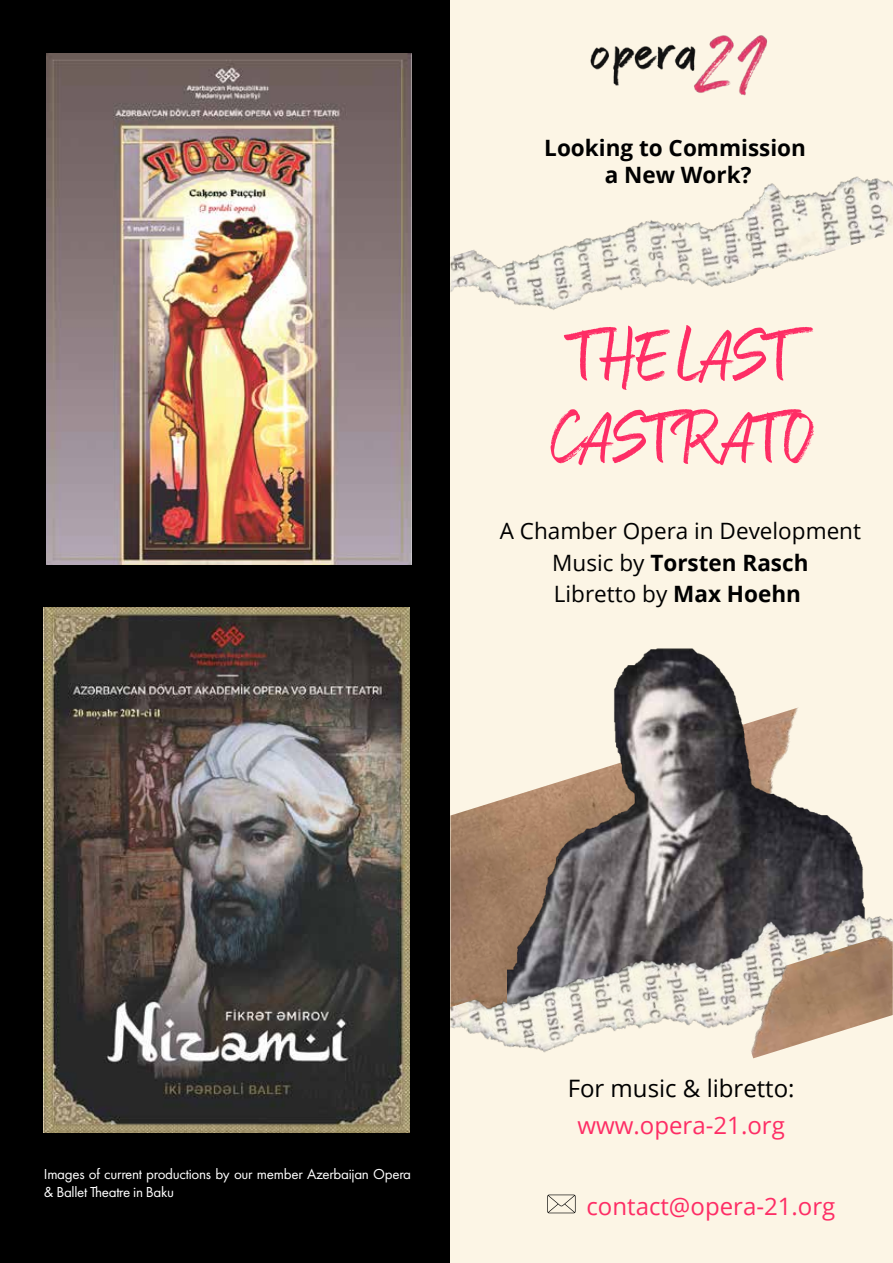
<style>
.page{position:relative;width:893px;height:1263px;background:#fff}
.page>*{position:absolute;margin:0;border:0;box-sizing:border-box;transform-origin:0 0}
.t1{font:59.4px/82.2px "Auttera Undefined";color:#fe2d65;text-align:center}
.t2{font:24px "Open Sans";color:#fe2d65}
.t3{font:24px "Open Sans";color:#000}
.t4{font:22.5px/31.5px "Open Sans";color:#000;text-align:center}
.t5{font:700 22.5px/27px "Open Sans";color:#000;text-align:center}
.t6{font:15px/18px "Futura PT";letter-spacing:-.02em;color:#fff}
.s1{font-weight:700}
</style>
<div class="page">
<div style="left:0;top:0;width:455px;height:1263px;background:#000"></div>
<div style="left:450px;top:0;width:443px;height:1263px;background:#fcf5e5"></div>
<img style="left:590px;top:35px;width:178px;height:61px">
<img style="left:450px;top:176px;width:443px;height:134px">
<svg style="left:547px;top:1194px;width:29px;height:19px"></svg>
<img style="left:450px;top:797px;width:58px;height:73px">
<img style="left:508px;top:648px;width:356px;height:222px">
<img style="left:450px;top:870px;width:443px;height:189px">
<img style="left:730px;top:932px;width:163px;height:126px">
<img style="left:46px;top:53px;width:365px;height:511px">
<img style="left:44px;top:607px;width:365px;height:525px">
<h3 class="t5" style="left:544px;top:134px;width:263px">Looking to Commission a New Work?</h3>
<h1 class="t1" style="left:551px;top:318px;width:265px">THE LAST<br>CASTRATO</h1>
<h3 class="t4" style="left:500px;top:515px;width:363px">A Chamber Opera in Development<br>Music by <span class="s1">Torsten Rasch<br></span>Libretto by <span class="s1">Max Hoehn</span></h3>
<p class="t6" style="left:44px;top:1165px;width:369px">Images of current productions by our member Azerbaijan Opera &amp; Ballet Theatre in Baku</p>
<h2 class="t3" style="left:568px;top:1072px;width:228px">For music &amp; libretto:</h2>
<h2 class="t2" style="left:577px;top:1108px;width:209px">www.opera-21.org</h2>
<h2 class="t2" style="left:586px;top:1190px;width:250px">contact@opera-21.org</h2>
</div>
